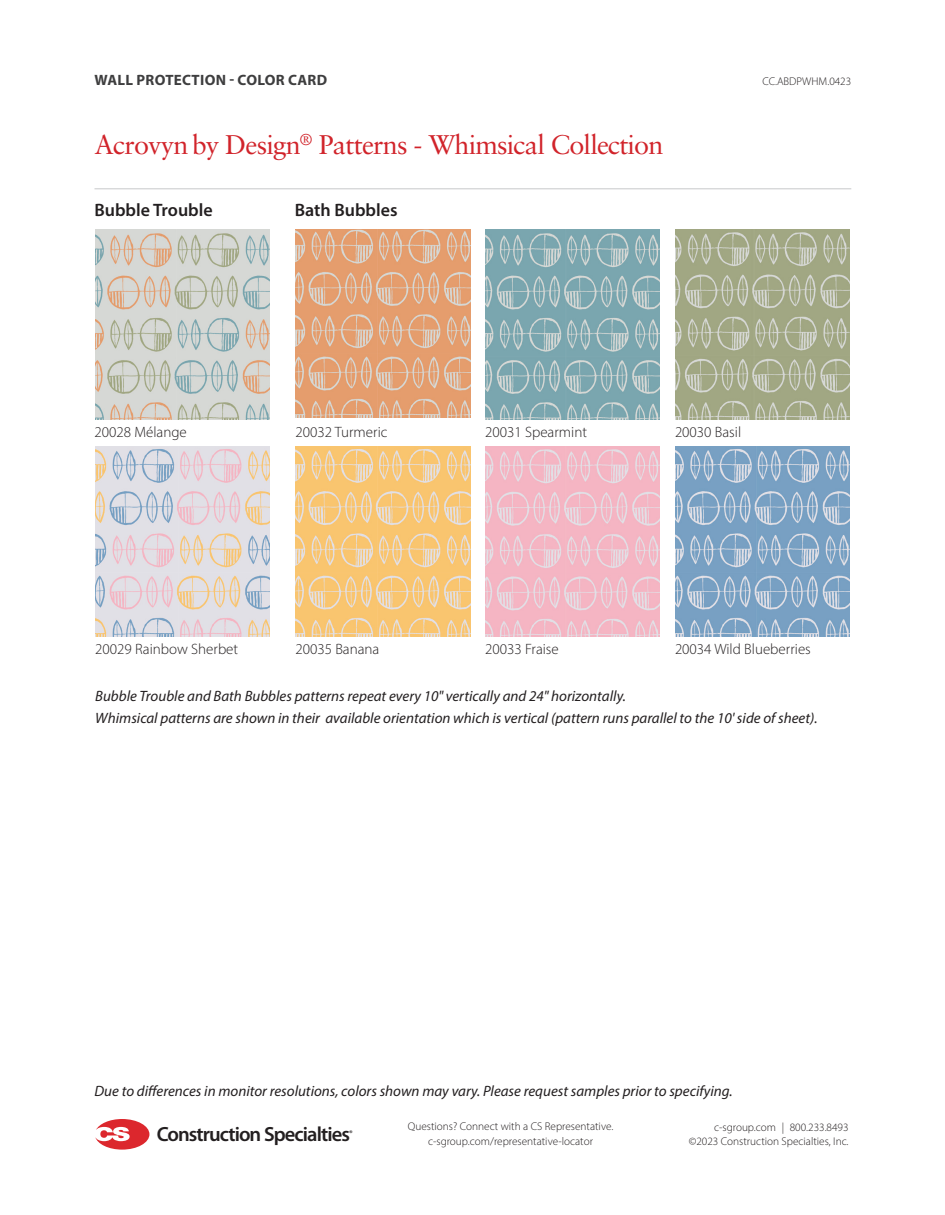
<style>
.page{position:relative;width:945px;height:1215px;background:#fff}
.page>*{position:absolute;margin:0;border:0;box-sizing:border-box;transform-origin:0 0}
.t1{font:27px "Sabon LT Pro";letter-spacing:-.03em;color:#d1232a}
.t2{font:600 20.55px "Myriad Pro";letter-spacing:-.045em;color:#231f20}
.Bullet_List_Subhead{font:600 18px "Myriad Pro";color:#231f20}
.t3{font:italic 15px "Myriad Pro";color:#231f20}
.Product_Name{font:300 15px "Myriad Pro";color:#231f20}
.t4{font:700 15px "Myriad Pro";letter-spacing:.02em;color:#3e3e3f}
.t5{font:300 11.25px/14.2px "Myriad Pro";color:#231f20;text-align:center}
.t6{font:600 8.25px "Myriad Pro";color:#231f20}
</style>
<div class="page">
<hr style="left:94px;top:189px;width:757px;height:1px;background:#c7c8ca">
<img style="left:95px;top:230px;width:175px;height:189px">
<img style="left:95px;top:447px;width:175px;height:189px">
<img style="left:296px;top:230px;width:174px;height:188px">
<img style="left:296px;top:447px;width:174px;height:189px">
<img style="left:485px;top:230px;width:175px;height:189px">
<img style="left:485px;top:447px;width:175px;height:189px">
<img style="left:675px;top:230px;width:175px;height:189px">
<img style="left:675px;top:447px;width:175px;height:189px">
<svg style="left:95px;top:1119px;width:54px;height:31px"></svg>
<p class="t4" style="left:95px;top:70px;width:234px">WALL PROTECTION - COLOR CARD</p>
<p class="t5" style="left:762px;top:74px;width:90px">CC.ABDPWHM.0423</p>
<h1 class="t1" style="left:94px;top:128px;width:570px">Acrovynby Design<sup>®</sup> Patterns - Whimsical Collection</h1>
<p class="Bullet_List_Subhead" style="left:94px;top:199px;width:120px">Bubble Trouble</p>
<p class="Bullet_List_Subhead" style="left:295px;top:199px;width:104px">Bath Bubbles</p>
<p class="Product_Name" style="left:94px;top:422px;width:94px">20028 Mélange</p>
<p class="Product_Name" style="left:296px;top:422px;width:94px">20032 Turmeric</p>
<p class="Product_Name" style="left:485px;top:422px;width:103px">20031 Spearmint</p>
<p class="Product_Name" style="left:675px;top:422px;width:68px">20030 Basil</p>
<p class="Product_Name" style="left:95px;top:640px;width:144px">20029 Rainbow Sherbet</p>
<p class="Product_Name" style="left:296px;top:640px;width:85px">20035 Banana</p>
<p class="Product_Name" style="left:485px;top:640px;width:75px">20033 Fraise</p>
<p class="Product_Name" style="left:675px;top:640px;width:137px">20034 Wild Blueberries</p>
<p class="t3" style="left:95px;top:687px;width:532px">Bubble Trouble and Bath Bubbles patterns repeat every 10" vertically and 24" horizontally.</p>
<p class="t3" style="left:95px;top:709px;width:724px">Whimsical patterns are shown in their available orientation which is vertical (pattern runs parallel to the 10' side of sheet).</p>
<p class="t3" style="left:94px;top:1081px;width:640px">Due to differences in monitor resolutions, colors shown may vary. Please request samples prior to specifying.</p>
<p class="t5" style="left:408px;top:1119px;width:207px">Questions? Connect with a CS Representative. c-sgroup.com/representative-locator</p>
<p class="t5" style="left:714px;top:1120px;width:136px">c-sgroup.com | 800.233.8493</p>
<h2 class="t2" style="left:157px;top:1121px;width:195px">Construction Specialties</h2>
<p class="t5" style="left:689px;top:1134px;width:161px">©2023 Construction Specialties, Inc.</p>
<p class="t6" style="left:349px;top:1128px;width:5px">®</p>
</div>
